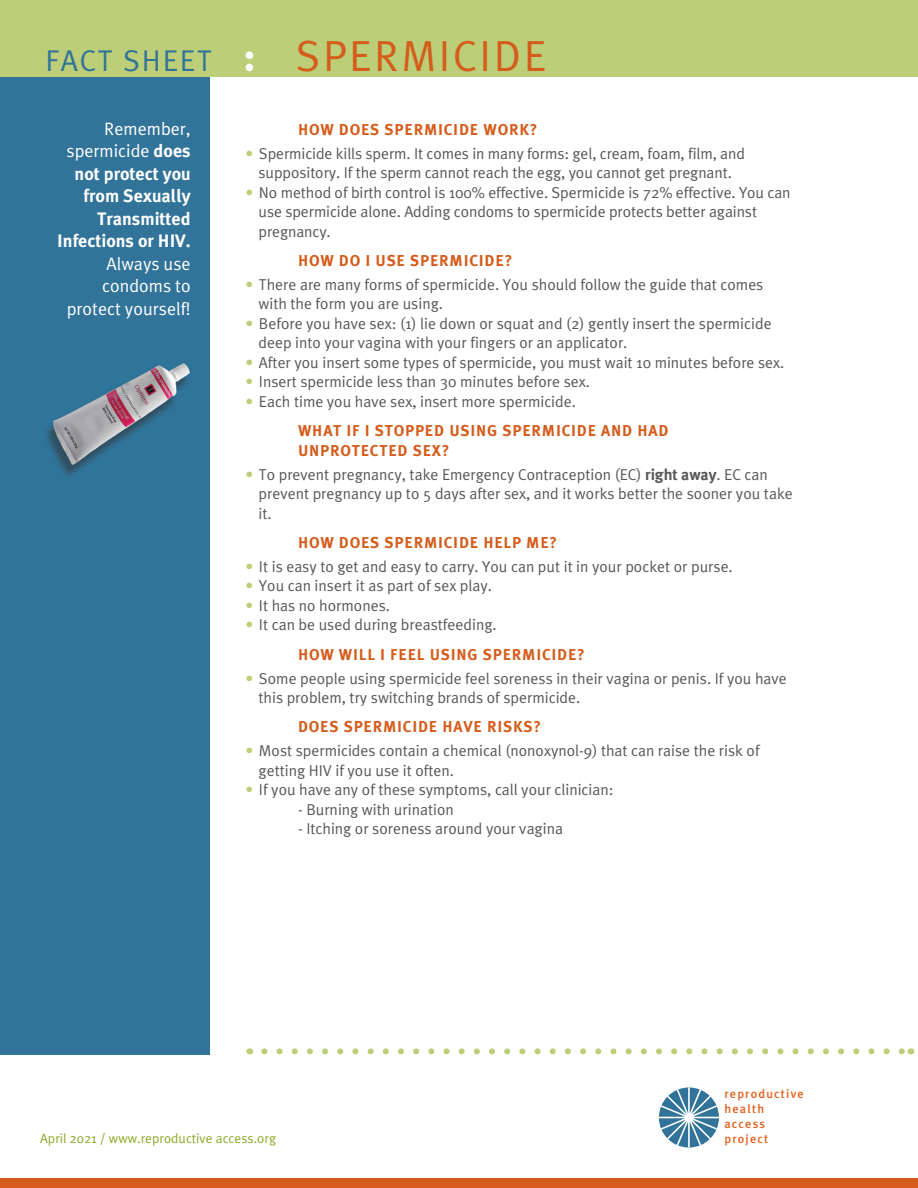
<style>
.page{position:relative;width:918px;height:1188px;background:#fff}
.page>*{position:absolute;margin:0;border:0;box-sizing:border-box;transform-origin:0 0}
.t1{font:43.5px "Meta Plus Normal";color:#d55c1c}
.t2{font:30px "Meta Plus Normal";color:#317399}
.t3{font:18px/22.5px "Meta Plus Normal";color:#fff;text-align:right}
.t4{font:700 18px/22.5px "Meta Plus";color:#fff;text-align:right}
.t5{font:15.75px/19.5px "Meta Plus Normal";color:#57585a}
.t6{font:700 15.75px/19.5px "Meta Plus";letter-spacing:.05em;color:#d55c1c}
.t7{font:13.5px "Meta Plus Normal";color:#8ca828}
.t8{font:500 12.3px/15.1px "Meta Plus";letter-spacing:.1em;color:#e1601e}
.s1{font-family:"Meta Plus";font-weight:700}
.s2{color:#bcce77}
</style>
<div class="page">
<div style="left:0;top:72px;width:210px;height:982px;background:#317399"></div>
<div style="left:0;top:0;width:918px;height:76px;background:#bcce77"></div>
<div style="left:0;top:1179px;width:918px;height:9px;background:#d55c1c"></div>
<svg style="left:659px;top:1087px;width:60px;height:61px"></svg>
<svg style="left:264px;top:1048px;width:639px;height:6px"></svg>
<img style="left:47px;top:363px;width:143px;height:112px">
<div style="left:246px;top:51px;width:7px;height:8px;background:#fff;border-radius:50%"></div>
<div style="left:246px;top:64px;width:7px;height:7px;background:#fff;border-radius:50%"></div>
<h2 class="t2" style="left:45px;top:44px;width:168px">FACT SHEET</h2>
<h1 class="t1" style="left:296px;top:31px;width:252px">SPERMICIDE</h1>
<p class="t3" style="left:67px;top:117px;width:126px">Remember, spermicide <span class="s1">does</span></p>
<p class="t4" style="left:57px;top:162px;width:135px">not protect you from Sexually<br>Transmitted<br>Infections or HIV.</p>
<p class="t3" style="left:67px;top:252px;width:126px">Always use condoms to protect yourself!</p>
<p class="t6" style="left:298px;top:119px;width:241px">HOW DOES SPERMICIDE WORK?</p>
<p class="t5" style="left:246px;top:143px;width:501px;text-align:center"><span class="s2">•</span> Spermicide kills sperm. It comes in many forms: gel, cream, foam, film, and suppository. If the sperm cannot reach the egg, you cannot get pregnant.</p>
<p class="t5" style="left:259px;top:182px;width:534px;text-indent:-13px"><span class="s2">•</span> No method of birth control is 100% effective. Spermicide is 72% effective. You can use spermicide alone. Adding condoms to spermicide protects better against pregnancy.</p>
<p class="t6" style="left:298px;top:251px;width:216px">HOW DO I USE SPERMICIDE?</p>
<p class="t5" style="left:259px;top:275px;width:506px;text-indent:-13px"><span class="s2">•</span> There are many forms of spermicide. You should follow the guide that comes with the form you are using.</p>
<p class="t5" style="left:259px;top:314px;width:515px;text-indent:-13px"><span class="s2">•</span> Before you have sex: (1) lie down or squat and (2) gently insert the spermicide deep into your vagina with your fingers or an applicator.</p>
<p class="t5" style="left:246px;top:353px;width:540px"><span class="s2">•</span> After you insert some types of spermicide, you must wait 10 minutes before sex.</p>
<p class="t5" style="left:246px;top:372px;width:346px"><span class="s2">•</span> Insert spermicide less than 30 minutes before sex.</p>
<p class="t5" style="left:246px;top:392px;width:332px"><span class="s2">•</span> Each time you have sex, insert more spermicide.</p>
<p class="t6" style="left:298px;top:421px;width:372px">WHAT IF I STOPPED USING SPERMICIDE AND HAD<br>UNPROTECTED SEX?</p>
<p class="t5" style="left:259px;top:464px;width:536px;text-indent:-13px"><span class="s2">•</span> To prevent pregnancy, take Emergency Contraception (EC) <span class="s1">right away</span>. EC can prevent pregnancy up to 5 days after sex, and it works better the sooner you take it.</p>
<p class="t6" style="left:298px;top:533px;width:261px">HOW DOES SPERMICIDE HELP ME?</p>
<p class="t5" style="left:246px;top:557px;width:489px"><span class="s2">•</span> It is easy to get and easy to carry. You can put it in your pocket or purse.</p>
<p class="t5" style="left:246px;top:576px;width:248px"><span class="s2">•</span> You can insert it as part of sex play.</p>
<p class="t5" style="left:246px;top:596px;width:146px"><span class="s2">•</span> It has no hormones.</p>
<p class="t5" style="left:246px;top:615px;width:253px"><span class="s2">•</span> It can be used during breastfeeding.</p>
<p class="t6" style="left:298px;top:644px;width:288px">HOW WILL I FEEL USING SPERMICIDE?</p>
<p class="t5" style="left:259px;top:668px;width:530px;text-indent:-13px"><span class="s2">•</span> Some people using spermicide feel soreness in their vagina or penis. If you have this problem, try switching brands of spermicide.</p>
<p class="t6" style="left:298px;top:717px;width:245px">DOES SPERMICIDE HAVE RISKS?</p>
<p class="t5" style="left:259px;top:741px;width:503px;text-indent:-13px"><span class="s2">•</span> Most spermicides contain a chemical (nonoxynol-9) that can raise the risk of getting HIV if you use it often.</p>
<p class="t5" style="left:246px;top:780px;width:369px"><span class="s2">•</span> If you have any of these symptoms, call your clinician:</p>
<p class="t5" style="left:298px;top:800px;width:157px">- Burning with urination</p>
<p class="t5" style="left:298px;top:819px;width:267px">- Itching or soreness around your vagina</p>
<p class="t8" style="left:724px;top:1086px;width:81px">reproductive health access</p>
<p class="t7" style="left:40px;top:1130px;width:237px">April 2021 / www.reproductive access.org</p>
<p class="t8" style="left:724px;top:1131px;width:45px">project</p>
</div>
